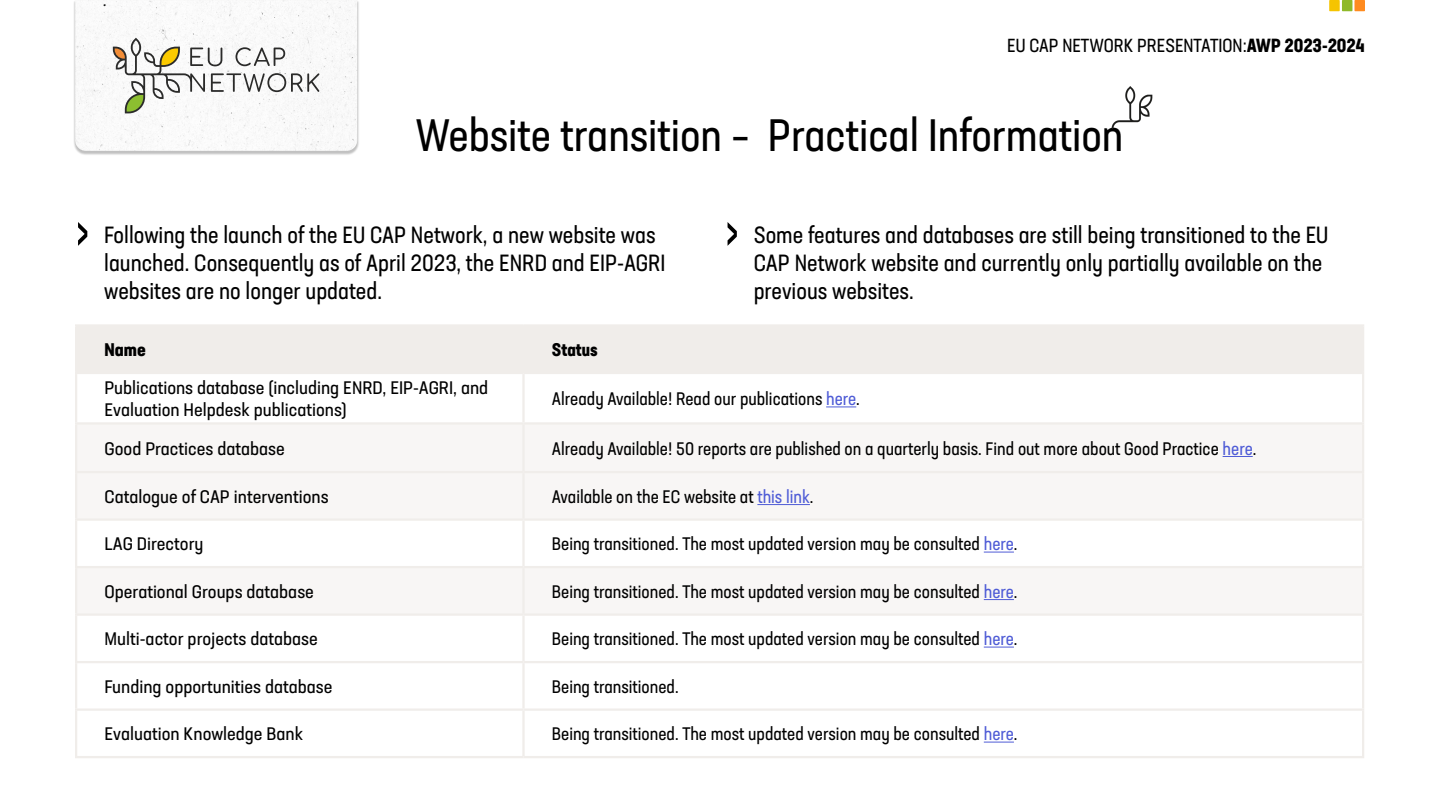
<style>
.page{position:relative;width:1440px;height:810px;background:#fff}
.page>*{position:absolute;margin:0;border:0;box-sizing:border-box;transform-origin:0 0}
.t1{font:condensed 52.5px "Neusa Next Std";color:#000}
.t2{font:condensed 45px "Neusa Next Std";color:#000}
.t3{font:condensed 23.25px/27.9px "Neusa Next Std";color:#000}
.t4{font:condensed 18.75px "Neusa Next Std";color:#000}
.t5{font:condensed 18px "Neusa Next Std";color:#000}
.t6{font:condensed 18px/21.6px "Neusa Next Std";color:#000;scale:1.07 1}
.t7{font:700 condensed 18px "Neusa Next Std";color:#000}
.t8{font:700 condensed 18px "Neusa Next Std";color:#000;scale:1.07 1}
.s1{font-weight:700}
.s2{color:#4f5cd6}
</style>
<div class="page">
<img style="left:1111px;top:86px;width:42px;height:44px">
<div style="left:77px;top:327px;width:1285px;height:45px;background:#f0edea"></div>
<svg style="left:77px;top:425px;width:1285px;height:188px;fill:#f8f6f5"></svg>
<hr style="left:75px;top:324px;width:449px;height:3px;background:#f0edea">
<hr style="left:75px;top:327px;width:2px;height:45px;background:#f0edea">
<hr style="left:524px;top:324px;width:840px;height:3px;background:#f0edea">
<hr style="left:522px;top:327px;width:3px;height:45px;background:#f0edea">
<hr style="left:1362px;top:327px;width:2px;height:45px;background:#f0edea">
<hr style="left:75px;top:372px;width:449px;height:2px;background:#f0edea">
<hr style="left:75px;top:374px;width:2px;height:48px;background:#f0edea">
<hr style="left:524px;top:372px;width:840px;height:2px;background:#f0edea">
<hr style="left:522px;top:374px;width:3px;height:48px;background:#f0edea">
<hr style="left:1362px;top:374px;width:2px;height:48px;background:#f0edea">
<hr style="left:75px;top:422px;width:449px;height:3px;background:#f0edea">
<hr style="left:75px;top:425px;width:2px;height:46px;background:#f0edea">
<hr style="left:524px;top:422px;width:840px;height:3px;background:#f0edea">
<hr style="left:522px;top:425px;width:3px;height:46px;background:#f0edea">
<hr style="left:1362px;top:425px;width:2px;height:46px;background:#f0edea">
<hr style="left:75px;top:471px;width:449px;height:2px;background:#f0edea">
<hr style="left:75px;top:473px;width:2px;height:45px;background:#f0edea">
<hr style="left:524px;top:471px;width:840px;height:2px;background:#f0edea">
<hr style="left:522px;top:473px;width:3px;height:45px;background:#f0edea">
<hr style="left:1362px;top:473px;width:2px;height:45px;background:#f0edea">
<hr style="left:75px;top:518px;width:449px;height:3px;background:#f0edea">
<hr style="left:75px;top:521px;width:2px;height:45px;background:#f0edea">
<hr style="left:524px;top:518px;width:840px;height:3px;background:#f0edea">
<hr style="left:522px;top:521px;width:3px;height:45px;background:#f0edea">
<hr style="left:1362px;top:521px;width:2px;height:45px;background:#f0edea">
<hr style="left:75px;top:566px;width:449px;height:2px;background:#f0edea">
<hr style="left:75px;top:568px;width:2px;height:45px;background:#f0edea">
<hr style="left:524px;top:566px;width:840px;height:2px;background:#f0edea">
<hr style="left:522px;top:568px;width:3px;height:45px;background:#f0edea">
<hr style="left:1362px;top:568px;width:2px;height:45px;background:#f0edea">
<hr style="left:75px;top:613px;width:449px;height:3px;background:#f0edea">
<hr style="left:75px;top:616px;width:2px;height:45px;background:#f0edea">
<hr style="left:524px;top:613px;width:840px;height:3px;background:#f0edea">
<hr style="left:522px;top:616px;width:3px;height:45px;background:#f0edea">
<hr style="left:1362px;top:616px;width:2px;height:45px;background:#f0edea">
<hr style="left:75px;top:661px;width:449px;height:2px;background:#f0edea">
<hr style="left:75px;top:663px;width:2px;height:45px;background:#f0edea">
<hr style="left:524px;top:661px;width:840px;height:2px;background:#f0edea">
<hr style="left:522px;top:663px;width:3px;height:45px;background:#f0edea">
<hr style="left:1362px;top:663px;width:2px;height:45px;background:#f0edea">
<hr style="left:75px;top:708px;width:449px;height:3px;background:#f0edea">
<hr style="left:75px;top:711px;width:2px;height:45px;background:#f0edea">
<hr style="left:524px;top:708px;width:840px;height:3px;background:#f0edea">
<hr style="left:522px;top:711px;width:3px;height:45px;background:#f0edea">
<hr style="left:1362px;top:711px;width:2px;height:45px;background:#f0edea">
<hr style="left:75px;top:756px;width:449px;height:2px;background:#f0edea">
<hr style="left:524px;top:756px;width:840px;height:2px;background:#f0edea">
<hr style="left:826px;top:406px;width:30px;height:1px;background:#4f5cd6">
<hr style="left:1223px;top:456px;width:30px;height:1px;background:#4f5cd6">
<hr style="left:757px;top:504px;width:53px;height:1px;background:#4f5cd6">
<hr style="left:984px;top:552px;width:30px;height:1px;background:#4f5cd6">
<hr style="left:984px;top:599px;width:30px;height:1px;background:#4f5cd6">
<hr style="left:984px;top:647px;width:30px;height:1px;background:#4f5cd6">
<hr style="left:984px;top:742px;width:30px;height:1px;background:#4f5cd6">
<div style="left:1329px;top:0;width:11px;height:11px;background:#f5c400"></div>
<div style="left:1342px;top:0;width:10px;height:11px;background:#8fb929"></div>
<div style="left:1354px;top:0;width:11px;height:11px;background:#ff8b1f"></div>
<img style="left:74px;top:1px;width:285px;height:154px">
<svg style="left:75px;top:0;width:282px;height:151px"></svg>
<p class="t4" style="left:1007px;top:34px;width:359px">EU CAP NETWORK PRESENTATION:<span class="s1">AWP 2023-2024</span></p>
<h2 class="t2" style="left:415px;top:107px;width:709px">Website transition – Practical Information</h2>
<h1 class="t1" style="left:75px;top:196px;width:17px">›</h1>
<p class="t3" style="left:104px;top:221px;width:563px">Following the launch of the EU CAP Network, a new website was launched. Consequently as of April 2023, the ENRD and EIP-AGRI websites are no longer updated.</p>
<h1 class="t1" style="left:724px;top:196px;width:17px">›</h1>
<p class="t3" style="left:754px;top:221px;width:576px">Some features and databases are still being transitioned to the EU<br>CAP Network website and currently only partially available on the previous websites.</p>
<p class="t8" style="left:105px;top:338px;width:40px">Name</p>
<p class="t7" style="left:552px;top:338px;width:47px">Status</p>
<p class="t6" style="left:105px;top:377px;width:360px">Publications database (including ENRD, EIP-AGRI, and<br>Evaluation Helpdesk publications)</p>
<p class="t5" style="left:552px;top:388px;width:309px">Already Available! Read our publications <span class="s2">here</span>.</p>
<p class="t6" style="left:105px;top:437px;width:170px">Good Practices database</p>
<p class="t5" style="left:552px;top:437px;width:706px">Already Available! 50 reports are published on a quarterly basis. Find out more about Good Practice <span class="s2">here</span>.</p>
<p class="t6" style="left:105px;top:485px;width:211px">Catalogue of CAP interventions</p>
<p class="t5" style="left:552px;top:485px;width:263px">Available on the EC website at <span class="s2">this link</span>.</p>
<p class="t6" style="left:105px;top:533px;width:94px">LAG Directory</p>
<p class="t5" style="left:552px;top:533px;width:467px">Being transitioned. The most updated version may be consulted <span class="s2">here</span>.</p>
<p class="t6" style="left:105px;top:580px;width:197px">Operational Groups database</p>
<p class="t5" style="left:552px;top:580px;width:467px">Being transitioned. The most updated version may be consulted <span class="s2">here</span>.</p>
<p class="t6" style="left:105px;top:628px;width:201px">Multi-actor projects database</p>
<p class="t5" style="left:552px;top:628px;width:467px">Being transitioned. The most updated version may be consulted <span class="s2">here</span>.</p>
<p class="t6" style="left:105px;top:675px;width:215px">Funding opportunities database</p>
<p class="t5" style="left:552px;top:675px;width:128px">Being transitioned.</p>
<p class="t6" style="left:105px;top:723px;width:187px">Evaluation Knowledge Bank</p>
<p class="t5" style="left:552px;top:723px;width:467px">Being transitioned. The most updated version may be consulted <span class="s2">here</span>.</p>
</div>
